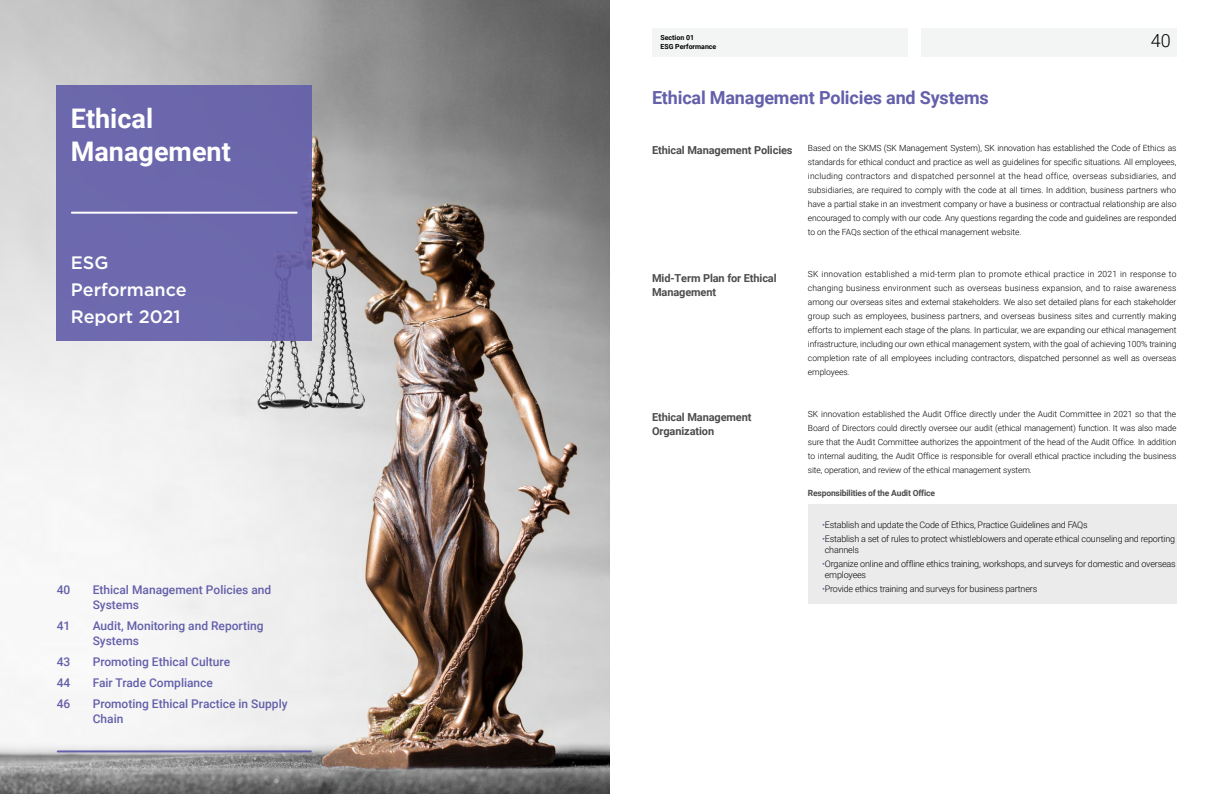
<style>
.page{position:relative;width:1219px;height:794px;background:#fff}
.page>*{position:absolute;margin:0;border:0;box-sizing:border-box;transform-origin:0 0}
.t1{font:700 27px/33px "Roboto";color:#fff}
.t2{font:700 18px "Roboto";letter-spacing:-.01em;color:#645faa}
.t3{font:500 18px/27px "Gotham";color:#fff}
.t4{font:300 18px "Roboto";color:#000}
.t5{font:500 12px/15px "Roboto";color:#645faa}
.t6{font:700 11px/14px "Roboto";letter-spacing:-.01em;color:#4c4c4e}
.t7{font:300 9px/11px "Roboto";letter-spacing:-.02em;color:#000}
.t8{font:300 8.5px/14px "Roboto";letter-spacing:-.01em;color:#000;text-align:justify}
.t9{font:700 8.5px "Roboto";letter-spacing:-.02em;color:#4c4c4e}
.t10{font:700 7px/9px "Roboto";color:#000}
.s1{color:#645faa}
</style>
<div class="page">
<img style="left:0;top:0;width:609px;height:794px">
<div style="left:808px;top:505px;width:368px;height:99px;background:#ebebec"></div>
<div style="left:57px;top:85px;width:255px;height:255px;background:#6d68ad"></div>
<hr style="left:58px;top:750px;width:253px;height:2px;background:#645faa">
<hr style="left:72px;top:212px;width:225px;height:2px;background:#fff">
<div style="left:652px;top:28px;width:255px;height:29px;background:#f3f4f4"></div>
<div style="left:921px;top:28px;width:255px;height:29px;background:#f3f4f4"></div>
<h1 class="t1" style="left:71px;top:100px;width:161px">Ethical<br>Management</h1>
<h2 class="t3" style="left:71px;top:249px;width:117px">ESG<br>Performance<br>Report 2021</h2>
<p class="t10" style="left:660px;top:33px;width:57px">Section 01<br>ESG Performance</p>
<h2 class="t4" style="left:1151px;top:28px;width:21px">40</h2>
<h2 class="t2" style="left:652px;top:85px;width:338px">Ethical Management Policies and Systems</h2>
<p class="t6" style="left:652px;top:143px;width:142px">Ethical Management Policies</p>
<p class="t8" style="left:808px;top:140px;width:370px">Based on the SKMS (SK Management System), SK innovation has established the Code of Ethics as standards for ethical conduct and practice as well as guidelines for specific situations. All employees, including contractors and dispatched personnel at the head office, overseas subsidiaries, and subsidiaries, are required to comply with the code at all times. In addition, business partners who have a partial stake in an investment company or have a business or contractual relationship are also encouraged to comply with our code. Any questions regarding the code and guidelines are responded to on the FAQs section of the ethical management website.</p>
<p class="t8" style="left:808px;top:266px;width:370px">SK innovation established a mid-term plan to promote ethical practice in 2021 in response to changing business environment such as overseas business expansion, and to raise awareness among our overseas sites and external stakeholders. We also set detailed plans for each stakeholder group such as employees, business partners, and overseas business sites and currently making efforts to implement each stage of the plans. In particular, we are expanding our ethical management infrastructure, including our own ethical management system, with the goal of achieving 100% training completion rate of all employees including contractors, dispatched personnel as well as overseas employees.</p>
<p class="t8" style="left:808px;top:406px;width:370px">SK innovation established the Audit Office directly under the Audit Committee in 2021 so that the Board of Directors could directly oversee our audit (ethical management) function. It was also made sure that the Audit Committee authorizes the appointment of the head of the Audit Office. In addition to internal auditing, the Audit Office is responsible for overall ethical practice including the business site, operation, and review of the ethical management system.</p>
<p class="t9" style="left:808px;top:486px;width:129px">Responsibilities of the Audit Office</p>
<p class="t6" style="left:652px;top:270px;width:126px">Mid-Term Plan for Ethical<br>Management</p>
<p class="t6" style="left:652px;top:410px;width:101px">Ethical Management<br>Organization</p>
<p class="t7" style="left:822px;top:519px;width:267px"><span class="s1">•</span>Establish and update the Code of Ethics, Practice Guidelines and FAQs</p>
<p class="t7" style="left:825px;top:533px;width:352px;text-indent:-3px"><span class="s1">•</span>Establish a set of rules to protect whistleblowers and operate ethical counseling and reporting channels</p>
<p class="t7" style="left:825px;top:558px;width:352px;text-indent:-3px"><span class="s1">•</span>Organize online and offline ethics training, workshops, and surveys for domestic and overseas employees</p>
<h3 class="t5" style="left:57px;top:582px;width:15px">40</h3>
<h3 class="t5" style="left:93px;top:582px;width:180px">Ethical Management Policies and</h3>
<p class="t7" style="left:822px;top:583px;width:217px"><span class="s1">•</span>Provide ethics training and surveys for business partners</p>
<h3 class="t5" style="left:93px;top:597px;width:48px">Systems</h3>
<h3 class="t5" style="left:57px;top:618px;width:15px">41</h3>
<h3 class="t5" style="left:93px;top:618px;width:173px">Audit, Monitoring and Reporting<br>Systems</h3>
<h3 class="t5" style="left:57px;top:654px;width:15px">43</h3>
<h3 class="t5" style="left:93px;top:654px;width:139px">Promoting Ethical Culture</h3>
<h3 class="t5" style="left:57px;top:675px;width:15px">44</h3>
<h3 class="t5" style="left:93px;top:675px;width:122px">Fair Trade Compliance</h3>
<h3 class="t5" style="left:57px;top:696px;width:15px">46</h3>
<h3 class="t5" style="left:93px;top:696px;width:196px">Promoting Ethical Practice in Supply<br>Chain</h3>
</div>
